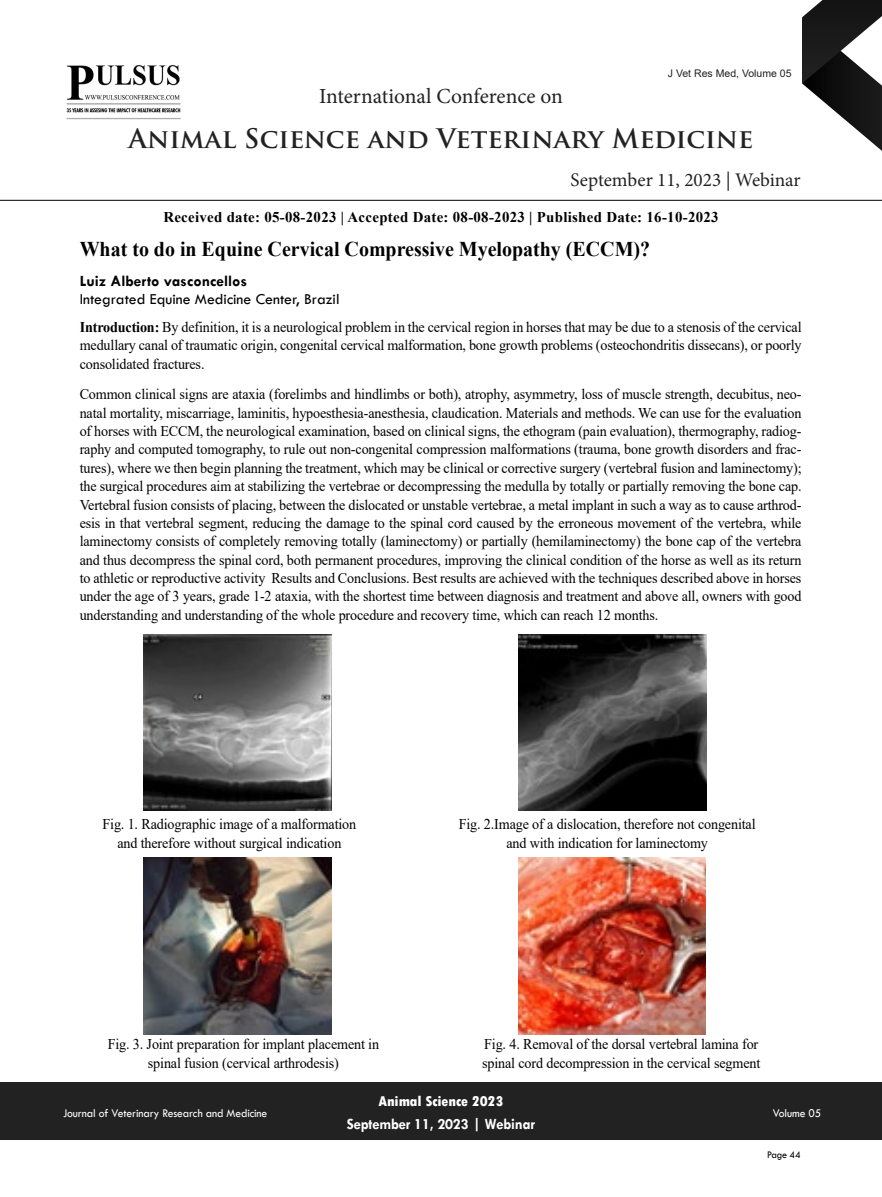
<style>
.page{position:relative;width:882px;height:1197px;background:#fff}
.page>*{position:absolute;margin:0;border:0;box-sizing:border-box;transform-origin:0 0}
.t1{font:700 26.25px "Trajan Pro";color:#222223}
.t2{font:21.53px "Minion Pro";letter-spacing:-.005em;color:#222223}
.t3{font:700 21px "Times New Roman";color:#000;scale:.95 1}
.t4{font:19.25px "Minion Pro";color:#222223}
.t5{font:15.75px "Tw Cen";color:#000}
.t6{font:700 15.75px "Tw Cen";letter-spacing:-.01em;color:#fff;scale:.95 1}
.t7{font:700 15.75px "Tw Cen";color:#000}
.t8{font:14.88px/18.4px "Times New Roman";letter-spacing:-.01em;color:#000;text-align:center;scale:.95 1}
.t9{font:700 14.88px "Times New Roman";letter-spacing:.02em;color:#000}
.t10{font:800 condensed 14.88px "Tw Cen";letter-spacing:-.01em;color:#fff;scale:1.1 1}
.t11{font:12.25px "Tw Cen";letter-spacing:-.01em;color:#fff;scale:.95 1}
.t12{font:10.5px "Arial";color:#222223}
.t13{font:10.5px "Tw Cen";letter-spacing:-.02em;color:#000;scale:.95 1}
.s1{font-weight:700}
</style>
<div class="page">
<svg style="left:802px;top:0;width:80px;height:151px"></svg>
<img style="left:66px;top:64px;width:115px;height:56px">
<div style="left:0;top:1082px;width:882px;height:58px;background:#222223"></div>
<hr style="left:0;top:200px;width:882px;height:1px;background:#000">
<img style="left:144px;top:634px;width:187px;height:177px">
<img style="left:144px;top:858px;width:187px;height:177px">
<img style="left:519px;top:634px;width:187px;height:177px">
<img style="left:519px;top:858px;width:187px;height:177px">
<h2 class="t2" style="left:319px;top:82px;width:245px">International Conference on</h2>
<p class="t12" style="left:668px;top:66px;width:125px">J Vet Res Med, Volume 05</p>
<h1 class="t1" style="left:129px;top:122px;width:626px">Animal Science and Veterinary Medicine</h1>
<p class="t4" style="left:571px;top:167px;width:232px">September 11, 2023 | Webinar</p>
<p class="t9" style="left:163px;top:206px;width:557px">Received date: 05-08-2023 | Accepted Date: 08-08-2023 | Published Date: 16-10-2023</p>
<h3 class="t3" style="left:80px;top:234px;width:602px">What to do in Equine Cervical Compressive Myelopathy (ECCM)?</h3>
<p class="t7" style="left:80px;top:272px;width:169px">Luiz Alberto vasconcellos</p>
<p class="t5" style="left:80px;top:289px;width:261px">Integrated Equine Medicine Center, Brazil</p>
<p class="t8" style="left:80px;top:317px;width:761px;text-align:justify"><span class="s1">Introduction:</span> By definition, it is a neurological problem in the cervical region in horses that may be due to a stenosis of the cervical medullary canal of traumatic origin, congenital cervical malformation, bone growth problems (osteochondritis dissecans), or poorly consolidated fractures.</p>
<p class="t8" style="left:80px;top:385px;width:761px;text-align:justify">Common clinical signs are ataxia (forelimbs and hindlimbs or both), atrophy, asymmetry, loss of muscle strength, decubitus, neo&shy;natal mortality, miscarriage, laminitis, hypoesthesia-anesthesia, claudication. Materials and methods. We can use for the evaluation of horses with ECCM, the neurological examination, based on clinical signs, the ethogram (pain evaluation), thermography, radiog&shy;raphy and computed tomography, to rule out non-congenital compression malformations (trauma, bone growth disorders and frac&shy;tures), where we then begin planning the treatment, which may be clinical or corrective surgery (vertebral fusion and laminectomy); the surgical procedures aim at stabilizing the vertebrae or decompressing the medulla by totally or partially removing the bone cap.<br>Vertebral fusion consists of placing, between the dislocated or unstable vertebrae, a metal implant in such a way as to cause arthrod&shy;esis in that vertebral segment, reducing the damage to the spinal cord caused by the erroneous movement of the vertebra, while laminectomy consists of completely removing totally (laminectomy) or partially (hemilaminectomy) the bone cap of the vertebra and thus decompress the spinal cord, both permanent procedures, improving the clinical condition of the horse as well as its return to athletic or reproductive activity Results and Conclusions. Best results are achieved with the techniques described above in horses under the age of 3 years, grade 1-2 ataxia, with the shortest time between diagnosis and treatment and above all, owners with good understanding and understanding of the whole procedure and recovery time, which can reach 12 months.</p>
<p class="t8" style="left:103px;top:815px;width:269px">Fig. 1. Radiographic image of a malformation and therefore without surgical indication</p>
<p class="t8" style="left:108px;top:1035px;width:287px">Fig. 3. Joint preparation for implant placement in spinal fusion (cervical arthrodesis)</p>
<p class="t8" style="left:459px;top:815px;width:314px">Fig. 2.Image of a dislocation, therefore not congenital and with indication for laminectomy</p>
<p class="t8" style="left:482px;top:1035px;width:294px;text-align:left">Fig. 4. Removal of the dorsal vertebral lamina for spinal cord decompression in the cervical segment</p>
<p class="t10" style="left:379px;top:1092px;width:115px">Animal Science 2023</p>
<p class="t6" style="left:347px;top:1115px;width:200px">September 11, 2023 | Webinar</p>
<p class="t11" style="left:63px;top:1106px;width:217px">Journal of Veterinary Research and Medicine</p>
<p class="t11" style="left:773px;top:1106px;width:53px">Volume 05</p>
<p class="t13" style="left:767px;top:1148px;width:37px">Page 44</p>
</div>
